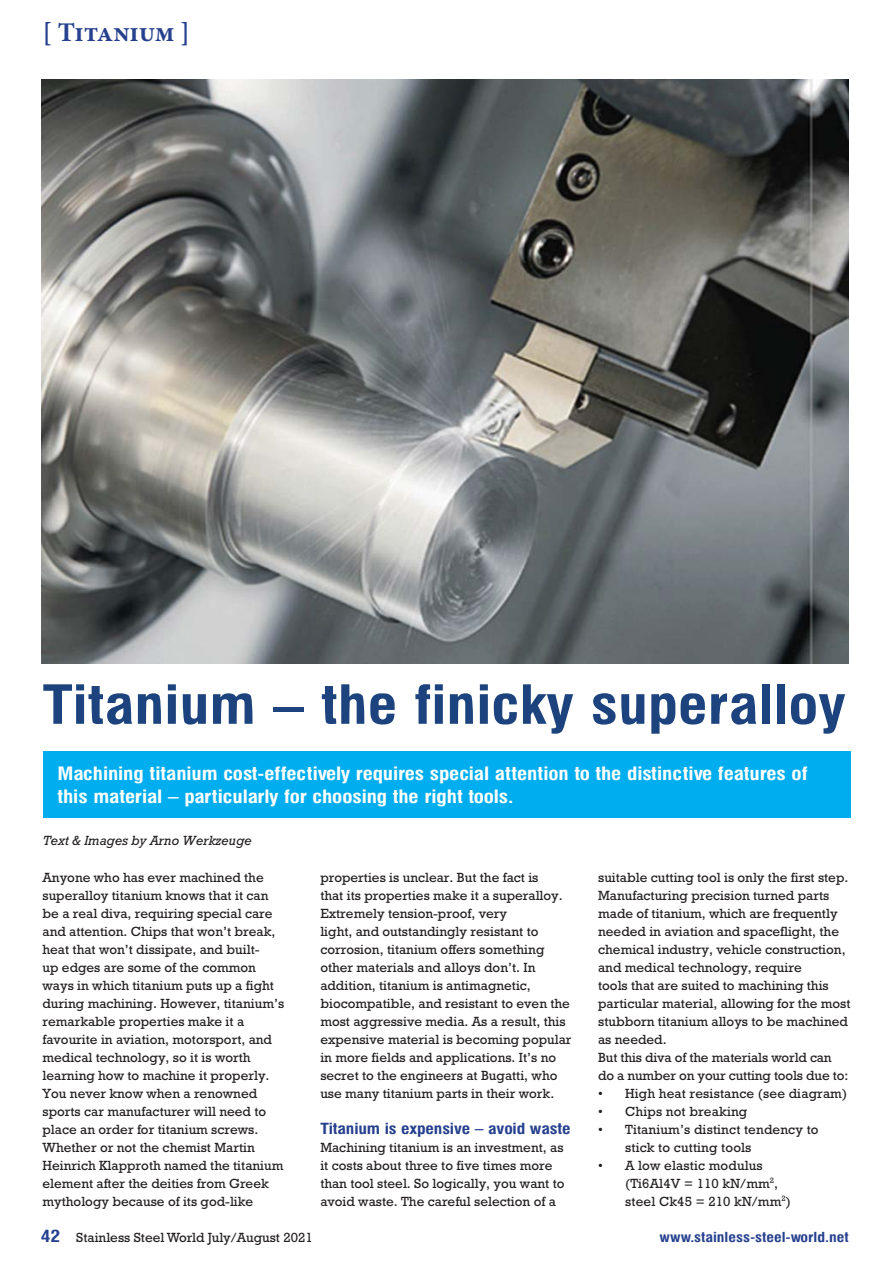
<style>
.page{position:relative;width:893px;height:1263px;background:#fff}
.page>*{position:absolute;margin:0;border:0;box-sizing:border-box;transform-origin:0 0}
.t1{font:700 52.5px "Milford";color:#1c437e}
.t2{font:700 27px "Minion Pro";color:#25408e}
.t3{font:700 18px/22.5px "Milford";letter-spacing:-.005em;color:#fff}
.t4{font:700 15px "Milford";letter-spacing:-.01em;color:#25408e}
.t5{font:13.5px/18px "Rockwell";color:#231f20}
.t6{font:700 13.5px "Milford";color:#25408e}
.t7{font:italic 13.5px "Rockwell";color:#231f20}
.s1{font-family:"Milford";font-weight:700;font-size:16.5px;color:#25408e}
</style>
<div class="page">
<div style="left:43px;top:751px;width:807px;height:66px;background:#00aeef"></div>
<img style="left:41px;top:80px;width:808px;height:583px">
<h2 class="t2" style="left:43px;top:22px;width:149px">[ Titanium ]</h2>
<h1 class="t1" style="left:43px;top:682px;width:804px">Titanium – the finicky superalloy</h1>
<h3 class="t3" style="left:58px;top:763px;width:751px">Machining titanium cost-effectively requires special attention to the distinctive features of this material – particularly for choosing the right tools.</h3>
<p class="t7" style="left:43px;top:835px;width:210px">Text &amp; Images by Arno Werkzeuge</p>
<p class="t5" style="left:43px;top:870px;width:243px">Anyone who has ever machined the superalloy titanium knows that it can be a real diva, requiring special care and attention. Chips that won’t break, heat that won’t dissipate, and built-<br>up edges are some of the common ways in which titanium puts up a fight during machining. However, titanium’s remarkable properties make it a favourite in aviation, motorsport, and medical technology, so it is worth learning how to machine it properly.<br>You never know when a renowned sports car manufacturer will need to place an order for titanium screws.<br>Whether or not the chemist Martin Heinrich Klapproth named the titanium element after the deities from Greek mythology because of its god-like</p>
<p class="t5" style="left:320px;top:870px;width:253px">properties is unclear. But the fact is<br>that its properties make it a superalloy.<br>Extremely tension-proof, very<br>light, and outstandingly resistant to corrosion, titanium offers something other materials and alloys don’t. In addition, titanium is antimagnetic, biocompatible, and resistant to even the most aggressive media. As a result, this expensive material is becoming popular in more fields and applications. It’s no secret to the engineers at Bugatti, who use many titanium parts in their work.</p>
<p class="t4" style="left:320px;top:1122px;width:252px">Titanium is expensive – avoid waste</p>
<p class="t5" style="left:320px;top:1140px;width:246px">Machining titanium is an investment, as it costs about three to five times more than tool steel. So logically, you want to avoid waste. The careful selection of a</p>
<p class="t5" style="left:598px;top:870px;width:254px">suitable cutting tool is only the first step.<br>Manufacturing precision turned parts made of titanium, which are frequently needed in aviation and spaceflight, the chemical industry, vehicle construction, and medical technology, require<br>tools that are suited to machining this particular material, allowing for the most stubborn titanium alloys to be machined as needed.<br>But this diva of the materials world can do a number on your cutting tools due to:</p>
<p class="t5" style="left:598px;top:1086px;width:251px">• High heat resistance (see diagram)</p>
<p class="t5" style="left:598px;top:1104px;width:151px">• Chips not breaking</p>
<p class="t5" style="left:625px;top:1122px;width:195px;text-indent:-27px">• Titanium’s distinct tendency to stick to cutting tools</p>
<p class="t5" style="left:625px;top:1158px;width:167px;text-indent:-27px">• A low elastic modulus (Ti6Al4V = 110 kN/mm<sup>2</sup>, steel Ck45 = 210 kN/mm<sup>2</sup>)</p>
<p class="t5" style="left:41px;top:1230px;width:273px"><span class="s1">42</span> Stainless Steel World July/August 2021</p>
<p class="t6" style="left:659px;top:1231px;width:191px">www.stainless-steel-world.net</p>
</div>
